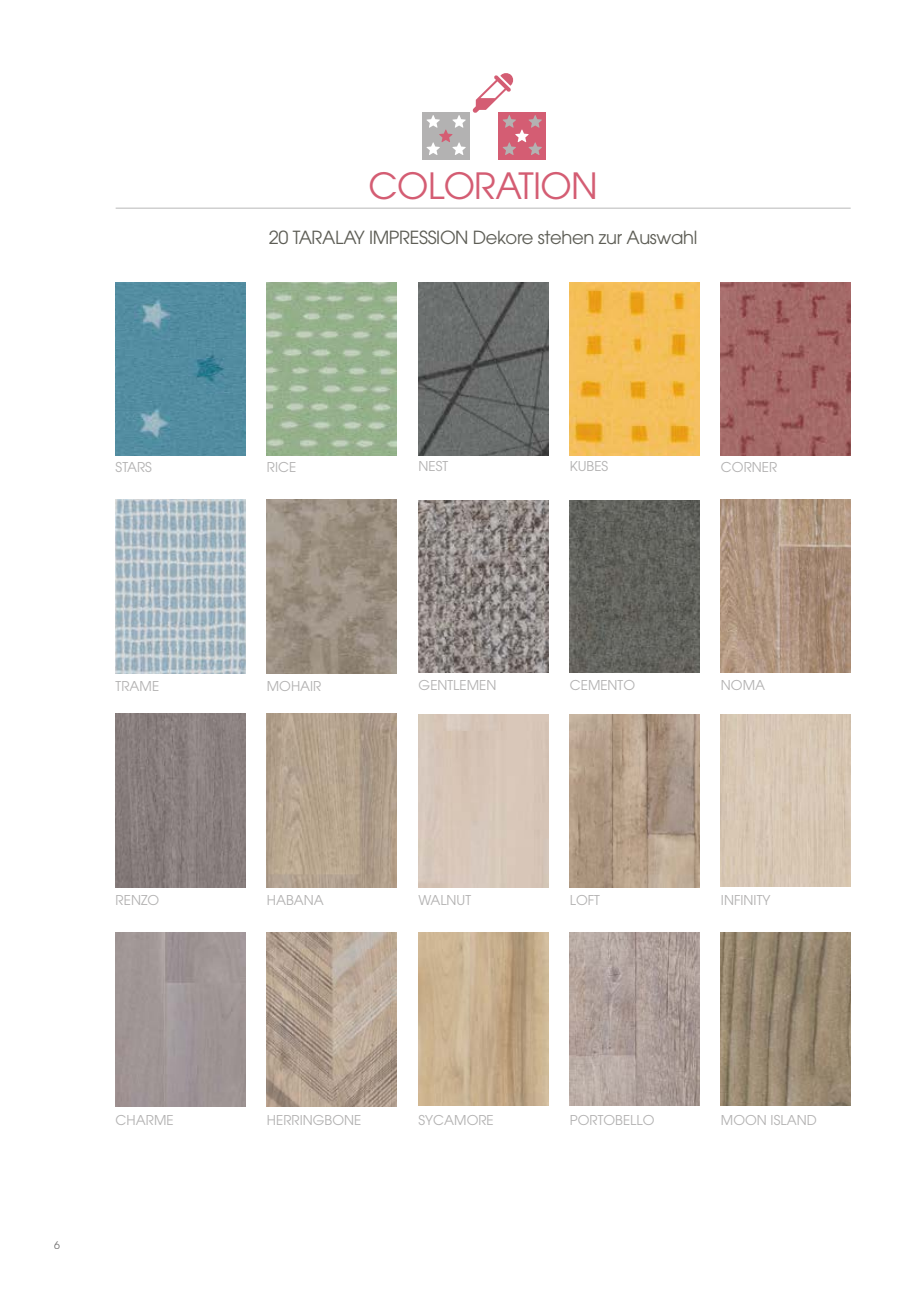
<style>
.page{position:relative;width:906px;height:1289px;background:#fff}
.page>*{position:absolute;margin:0;border:0;box-sizing:border-box;transform-origin:0 0}
.t1{font:36px "ITC Avant Garde Pro";letter-spacing:-.02em;color:#d45d73}
.t2{font:18px "ITC Avant Garde Pro";letter-spacing:-.02em;color:#5d5d55}
.t3{font:13.5px "ITC Avant Garde Pro";color:#b3b2b2}
.t4{font:10.5px "ITC Avant Garde Pro";color:#706f6f}
</style>
<div class="page">
<hr style="left:116px;top:207px;width:734px;height:2px;background:#d0d0d0">
<img style="left:116px;top:714px;width:130px;height:173px">
<img style="left:116px;top:932px;width:130px;height:174px">
<img style="left:116px;top:282px;width:130px;height:174px">
<img style="left:116px;top:499px;width:130px;height:174px">
<img style="left:267px;top:714px;width:130px;height:173px">
<img style="left:267px;top:932px;width:130px;height:174px">
<img style="left:267px;top:282px;width:130px;height:174px">
<img style="left:267px;top:499px;width:130px;height:174px">
<img style="left:418px;top:932px;width:130px;height:173px">
<img style="left:418px;top:282px;width:130px;height:173px">
<img style="left:418px;top:500px;width:130px;height:172px">
<img style="left:570px;top:714px;width:129px;height:173px">
<img style="left:570px;top:932px;width:129px;height:173px">
<img style="left:570px;top:282px;width:129px;height:173px">
<img style="left:570px;top:500px;width:129px;height:172px">
<img style="left:721px;top:714px;width:129px;height:173px">
<img style="left:721px;top:932px;width:129px;height:173px">
<img style="left:721px;top:282px;width:129px;height:173px">
<img style="left:721px;top:499px;width:129px;height:173px">
<div style="left:499px;top:112px;width:47px;height:47px;background:#d45d73"></div>
<svg style="left:472px;top:73px;width:70px;height:82px"></svg>
<div style="left:423px;top:112px;width:47px;height:47px;background:#b3b2b2"></div>
<svg style="left:426px;top:115px;width:40px;height:40px"></svg>
<p class="t3" style="left:116px;top:458px;width:38px">STARS</p>
<p class="t3" style="left:116px;top:677px;width:45px">TRAME</p>
<p class="t3" style="left:116px;top:891px;width:45px">RENZO</p>
<p class="t4" style="left:54px;top:1238px;width:7px">6</p>
<p class="t3" style="left:116px;top:1111px;width:60px">CHARME</p>
<h1 class="t1" style="left:369px;top:163px;width:230px">COLORATION</h1>
<h2 class="t2" style="left:269px;top:226px;width:430px">20 TARALAY IMPRESSION Dekore stehen zur Auswahl</h2>
<p class="t3" style="left:267px;top:458px;width:31px">RICE</p>
<p class="t3" style="left:418px;top:458px;width:31px">NEST</p>
<p class="t3" style="left:570px;top:458px;width:40px">KUBES</p>
<p class="t3" style="left:721px;top:458px;width:58px">CORNER</p>
<p class="t3" style="left:267px;top:677px;width:56px">MOHAIR</p>
<p class="t3" style="left:418px;top:677px;width:79px">GENTLEMEN</p>
<p class="t3" style="left:570px;top:677px;width:67px">CEMENTO</p>
<p class="t3" style="left:721px;top:676px;width:46px">NOMA</p>
<p class="t3" style="left:267px;top:891px;width:58px">HABANA</p>
<p class="t3" style="left:418px;top:891px;width:54px">WALNUT</p>
<p class="t3" style="left:570px;top:891px;width:32px">LOFT</p>
<p class="t3" style="left:721px;top:891px;width:51px">INFINITY</p>
<p class="t3" style="left:267px;top:1111px;width:96px">HERRINGBONE</p>
<p class="t3" style="left:418px;top:1111px;width:77px">SYCAMORE</p>
<p class="t3" style="left:570px;top:1111px;width:86px">PORTOBELLO</p>
<p class="t3" style="left:721px;top:1111px;width:97px">MOON ISLAND</p>
</div>
